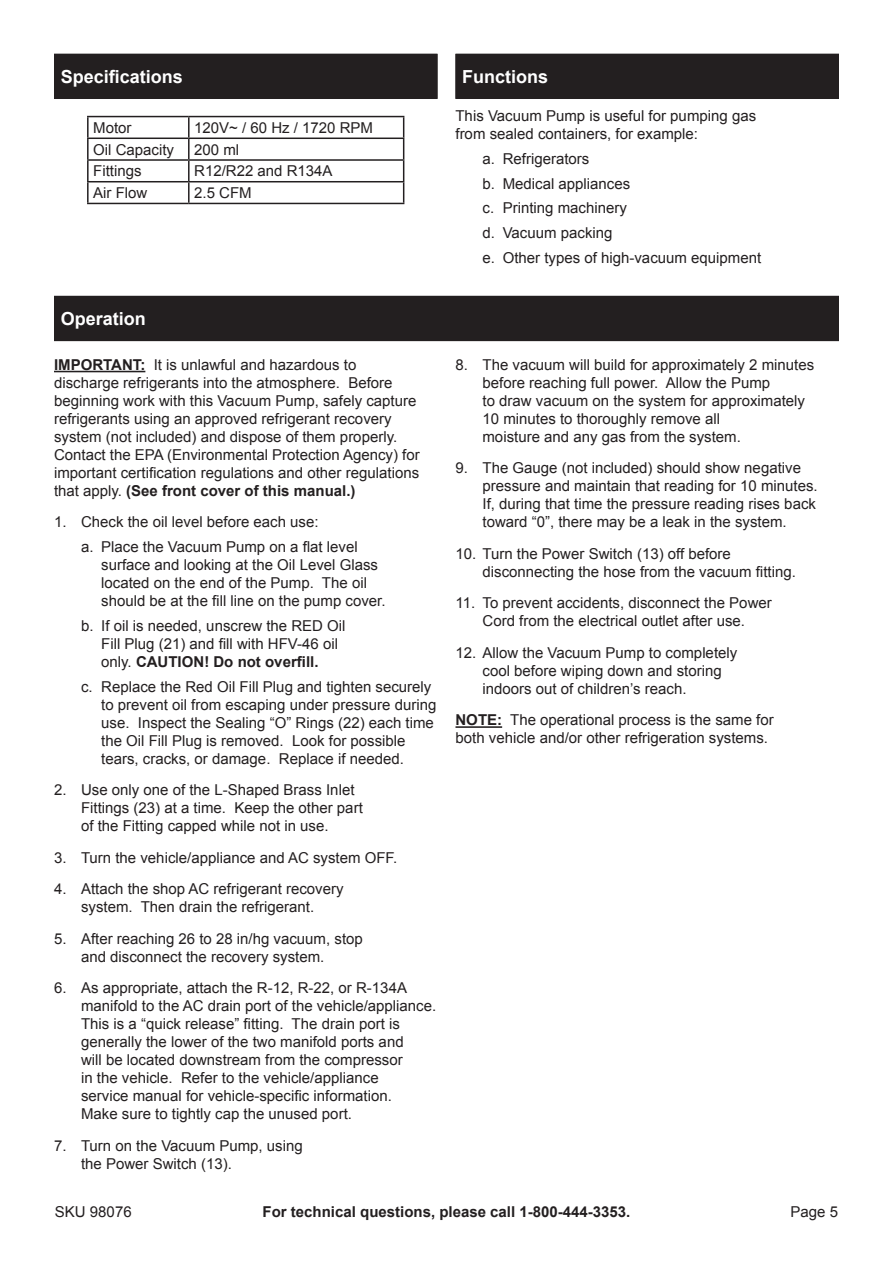
<style>
.page{position:relative;width:893px;height:1263px;background:#fff}
.page>*{position:absolute;margin:0;border:0;box-sizing:border-box;transform-origin:0 0}
.t1{font:700 18px "Arial";color:#fff}
.t2{font:15px/18px "Arial";color:#231f20}
.t3{font:700 15px "Arial";color:#231f20}
.s1{font-weight:700}
</style>
<div class="page">
<div style="left:54px;top:54px;width:383px;height:45px;background:#231f20"></div>
<hr style="left:87px;top:116px;width:102px;height:1px;background:#231f20">
<hr style="left:87px;top:117px;width:2px;height:21px;background:#231f20">
<hr style="left:189px;top:116px;width:215px;height:1px;background:#231f20">
<hr style="left:188px;top:117px;width:2px;height:21px;background:#231f20">
<hr style="left:87px;top:138px;width:102px;height:1px;background:#231f20">
<hr style="left:87px;top:139px;width:2px;height:20px;background:#231f20">
<hr style="left:189px;top:138px;width:215px;height:1px;background:#231f20">
<hr style="left:188px;top:139px;width:2px;height:20px;background:#231f20">
<hr style="left:87px;top:159px;width:102px;height:2px;background:#231f20">
<hr style="left:87px;top:161px;width:2px;height:20px;background:#231f20">
<hr style="left:189px;top:159px;width:215px;height:2px;background:#231f20">
<hr style="left:188px;top:161px;width:2px;height:20px;background:#231f20">
<hr style="left:87px;top:181px;width:102px;height:1px;background:#231f20">
<hr style="left:87px;top:182px;width:2px;height:21px;background:#231f20">
<hr style="left:189px;top:181px;width:215px;height:1px;background:#231f20">
<hr style="left:188px;top:182px;width:2px;height:21px;background:#231f20">
<svg style="left:403px;top:117px;width:1px;height:86px"></svg>
<hr style="left:87px;top:203px;width:102px;height:1px;background:#231f20">
<hr style="left:189px;top:203px;width:215px;height:1px;background:#231f20">
<div style="left:455px;top:54px;width:384px;height:45px;background:#231f20"></div>
<div style="left:54px;top:296px;width:785px;height:45px;background:#231f20"></div>
<hr style="left:54px;top:371px;width:91px;height:1px;background:#231f20">
<hr style="left:455px;top:726px;width:47px;height:2px;background:#231f20">
<p class="t1" style="left:61px;top:65px;width:124px">Specifications</p>
<p class="t2" style="left:93px;top:119px;width:40px">Motor</p>
<p class="t2" style="left:194px;top:119px;width:180px">120V~ / 60 Hz / 1720 RPM</p>
<p class="t2" style="left:93px;top:140px;width:82px">Oil Capacity</p>
<p class="t2" style="left:194px;top:140px;width:47px">200 ml</p>
<p class="t2" style="left:93px;top:162px;width:50px">Fittings</p>
<p class="t2" style="left:194px;top:162px;width:140px">R12/R22 and R134A</p>
<p class="t2" style="left:93px;top:184px;width:56px">Air Flow</p>
<p class="t2" style="left:194px;top:184px;width:59px">2.5 CFM</p>
<p class="t1" style="left:61px;top:307px;width:87px">Operation</p>
<p class="t2" style="left:54px;top:356px;width:367px"><span class="s1">IMPORTANT:</span> It is unlawful and hazardous to discharge refrigerants into the atmosphere. Before beginning work with this Vacuum Pump, safely capture refrigerants using an approved refrigerant recovery system (not included) and dispose of them properly.<br>Contact the EPA (Environmental Protection Agency) for important certification regulations and other regulations that apply. <span class="s1">(See front cover of this manual.)</span></p>
<p class="t2" style="left:81px;top:510px;width:278px;line-height:24.8px;text-indent:-27px">1. Check the oil level before each use:<br>a. Place the Vacuum Pump on a flat level</p>
<p class="t2" style="left:101px;top:556px;width:286px">surface and looking at the Oil Level Glass located on the end of the Pump. The oil should be at the fill line on the pump cover.</p>
<p class="t2" style="left:101px;top:617px;width:246px;text-indent:-20px">b. If oil is needed, unscrew the RED Oil<br>Fill Plug (21) and fill with HFV-46 oil only. <span class="s1">CAUTION! Do not overfill.</span></p>
<p class="t2" style="left:101px;top:678px;width:337px;text-indent:-20px">c. Replace the Red Oil Fill Plug and tighten securely to prevent oil from escaping under pressure during use. Inspect the Sealing “O” Rings (22) each time the Oil Fill Plug is removed. Look for possible tears, cracks, or damage. Replace if needed.</p>
<p class="t2" style="left:81px;top:781px;width:283px;text-indent:-27px">2. Use only one of the L-Shaped Brass Inlet<br>Fittings (23) at a time. Keep the other part of the Fitting capped while not in use.</p>
<p class="t2" style="left:54px;top:849px;width:345px">3. Turn the vehicle/appliance and AC system OFF.</p>
<p class="t2" style="left:54px;top:880px;width:291px;text-align:center">4. Attach the shop AC refrigerant recovery system. Then drain the refrigerant.</p>
<p class="t2" style="left:81px;top:930px;width:283px;text-indent:-27px">5. After reaching 26 to 28 in/hg vacuum, stop and disconnect the recovery system.</p>
<p class="t2" style="left:81px;top:979px;width:357px;text-indent:-27px">6. As appropriate, attach the R-12, R-22, or R-134A manifold to the AC drain port of the vehicle/appliance.<br>This is a “quick release” fitting. The drain port is generally the lower of the two manifold ports and<br>will be located downstream from the compressor<br>in the vehicle. Refer to the vehicle/appliance<br>service manual for vehicle-specific information.<br>Make sure to tightly cap the unused port.</p>
<p class="t2" style="left:81px;top:1137px;width:223px;text-indent:-27px">7. Turn on the Vacuum Pump, using the Power Switch (13).</p>
<p class="t1" style="left:462px;top:65px;width:88px">Functions</p>
<p class="t2" style="left:455px;top:107px;width:302px">This Vacuum Pump is useful for pumping gas from sealed containers, for example:</p>
<p class="t2" style="left:482px;top:146px;width:280px;line-height:24.8px">a. Refrigerators<br>b. Medical appliances<br>c. Printing machinery<br>d. Vacuum packing<br>e. Other types of high-vacuum equipment</p>
<p class="t2" style="left:482px;top:356px;width:333px;text-indent:-27px">8. The vacuum will build for approximately 2 minutes before reaching full power. Allow the Pump<br>to draw vacuum on the system for approximately 10 minutes to thoroughly remove all<br>moisture and any gas from the system.</p>
<p class="t2" style="left:482px;top:459px;width:337px;text-indent:-27px">9. The Gauge (not included) should show negative pressure and maintain that reading for 10 minutes.<br>If, during that time the pressure reading rises back toward “0”, there may be a leak in the system.</p>
<p class="t2" style="left:482px;top:545px;width:315px;text-indent:-27px">10. Turn the Power Switch (13) off before disconnecting the hose from the vacuum fitting.</p>
<p class="t2" style="left:455px;top:594px;width:318px;text-align:center">11. To prevent accidents, disconnect the Power<br>Cord from the electrical outlet after use.</p>
<p class="t2" style="left:482px;top:644px;width:256px;text-indent:-27px">12. Allow the Vacuum Pump to completely cool before wiping down and storing indoors out of children’s reach.</p>
<p class="t2" style="left:455px;top:711px;width:320px"><span class="s1">NOTE:</span> The operational process is the same for both vehicle and/or other refrigeration systems.</p>
<p class="t2" style="left:55px;top:1203px;width:78px">SKU 98076</p>
<p class="t3" style="left:263px;top:1202px;width:369px">For technical questions, please call 1-800-444-3353.</p>
<p class="t2" style="left:790px;top:1203px;width:49px">Page 5</p>
</div>
